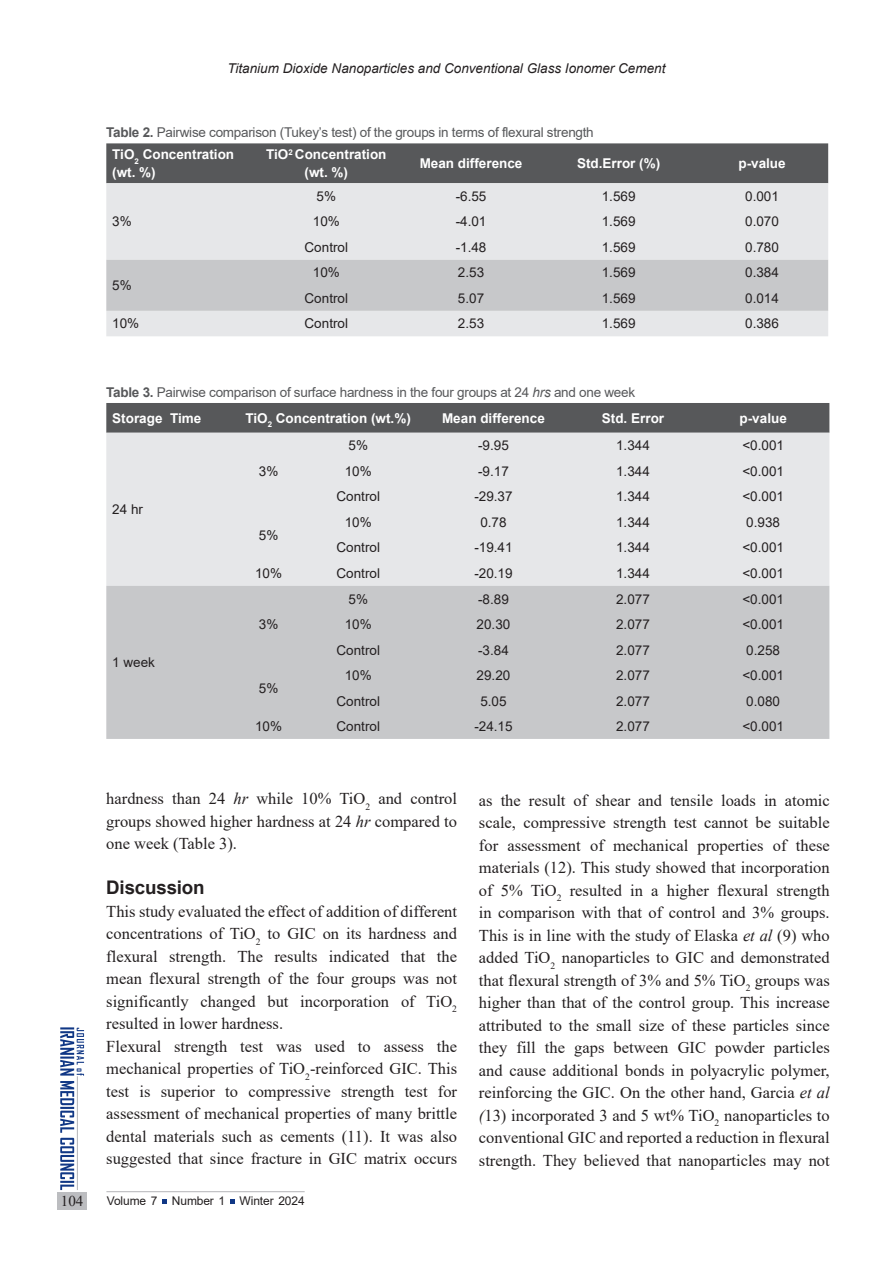
<style>
.page{position:relative;width:893px;height:1263px;background:#fff}
.page>*{position:absolute;margin:0;border:0;box-sizing:border-box;transform-origin:0 0}
.context{font:700 18.75px "Arial";letter-spacing:-.01em;color:#231f20}
.context-2{font:16.5px/22.5px "Times New Roman";color:#231f20;text-align:justify}
.t1{font:15px "Times New Roman";color:#231f20}
.t2{font:13.5px "Arial";color:#231f20}
.pic-table-t{font:13.5px "Arial";letter-spacing:-.02em;color:#57585a}
.t3{font:700 13.5px/18px "Arial";color:#fff;text-align:center}
.main_titr{font:italic 13.5px "Arial";color:#231f20}
.t4{font:12px "Arial";letter-spacing:-.01em;color:#231f20}
.t5{font:700 7.8px "Arial";color:#fff}
.s1{font-weight:700}
.s2{font-style:italic}
</style>
<div class="page">
<div style="left:58px;top:1192px;width:29px;height:17px;background:#bcbdc0"></div>
<svg style="left:60px;top:1027px;width:24px;height:163px"></svg>
<hr style="left:77px;top:1076px;width:1px;height:114px;background:#bcbdc0">
<svg style="left:162px;top:1199px;width:5px;height:5px"></svg>
<svg style="left:230px;top:1199px;width:5px;height:5px"></svg>
<hr style="left:106px;top:1191px;width:199px;height:1px;background:#bcbdc0">
<div style="left:106px;top:143px;width:722px;height:40px;background:#57585a"></div>
<div style="left:106px;top:183px;width:722px;height:153px;background:#e6e7e9"></div>
<div style="left:106px;top:260px;width:722px;height:51px;background:#c7c8ca"></div>
<div style="left:106px;top:403px;width:723px;height:30px;background:#57585a"></div>
<div style="left:106px;top:433px;width:723px;height:153px;background:#e6e7e9"></div>
<div style="left:106px;top:586px;width:723px;height:153px;background:#c7c8ca"></div>
<p class="main_titr" style="left:227px;top:60px;width:440px">Titanium Dioxide Nanoparticles and Conventional Glass Ionomer Cement</p>
<p class="pic-table-t" style="left:106px;top:123px;width:489px"><span class="s1">Table 2.</span> Pairwise comparison (Tukey’s test) of the groups in terms of flexural strength</p>
<p class="t3" style="left:420px;top:155px;width:104px">Mean difference</p>
<p class="t3" style="left:577px;top:155px;width:85px">Std.Error (%)</p>
<p class="t3" style="left:738px;top:155px;width:49px">p-value</p>
<p class="t3" style="left:266px;top:146px;width:122px">TiO<sup>2</sup> Concentration (wt. %)</p>
<p class="t3" style="left:112px;top:146px;width:123px;text-align:left">TiO<sub>2</sub> Concentration (wt. %)</p>
<p class="t2" style="left:317px;top:187px;width:21px">5%</p>
<p class="t2" style="left:456px;top:187px;width:32px">-6.55</p>
<p class="t2" style="left:602px;top:187px;width:35px">1.569</p>
<p class="t2" style="left:745px;top:187px;width:35px">0.001</p>
<p class="t2" style="left:112px;top:212px;width:21px">3%</p>
<p class="t2" style="left:313px;top:212px;width:29px">10%</p>
<p class="t2" style="left:456px;top:212px;width:32px">-4.01</p>
<p class="t2" style="left:602px;top:212px;width:35px">1.569</p>
<p class="t2" style="left:745px;top:212px;width:35px">0.070</p>
<p class="t2" style="left:305px;top:238px;width:45px">Control</p>
<p class="t2" style="left:456px;top:238px;width:32px">-1.48</p>
<p class="t2" style="left:602px;top:238px;width:35px">1.569</p>
<p class="t2" style="left:745px;top:238px;width:35px">0.780</p>
<p class="t2" style="left:313px;top:263px;width:29px">10%</p>
<p class="t2" style="left:458px;top:263px;width:28px">2.53</p>
<p class="t2" style="left:602px;top:263px;width:35px">1.569</p>
<p class="t2" style="left:745px;top:263px;width:35px">0.384</p>
<p class="t2" style="left:112px;top:276px;width:21px">5%</p>
<p class="t2" style="left:305px;top:289px;width:45px">Control</p>
<p class="t2" style="left:458px;top:289px;width:28px">5.07</p>
<p class="t2" style="left:602px;top:289px;width:35px">1.569</p>
<p class="t2" style="left:745px;top:289px;width:35px">0.014</p>
<p class="t2" style="left:112px;top:314px;width:29px">10%</p>
<p class="t2" style="left:305px;top:314px;width:45px">Control</p>
<p class="t2" style="left:458px;top:314px;width:28px">2.53</p>
<p class="t2" style="left:602px;top:314px;width:35px">1.569</p>
<p class="t2" style="left:745px;top:314px;width:35px">0.386</p>
<p class="pic-table-t" style="left:106px;top:383px;width:530px"><span class="s1">Table 3.</span> Pairwise comparison of surface hardness in the four groups at 24 <span class="s2">hrs</span> and one week</p>
<p class="t3" style="left:245px;top:409px;width:24px">TiO</p>
<p class="t3" style="left:442px;top:409px;width:104px">Mean difference</p>
<p class="t3" style="left:602px;top:409px;width:64px">Std. Error</p>
<p class="t3" style="left:740px;top:409px;width:49px">p-value</p>
<p class="t5" style="left:268px;top:419px;width:6px">2</p>
<p class="t3" style="left:112px;top:409px;width:91px">Storage Time</p>
<p class="t3" style="left:276px;top:409px;width:137px">Concentration (wt.%)</p>
<p class="t2" style="left:349px;top:436px;width:21px">5%</p>
<p class="t2" style="left:478px;top:436px;width:32px">-9.95</p>
<p class="t2" style="left:616px;top:436px;width:35px">1.344</p>
<p class="t2" style="left:742px;top:436px;width:43px">&lt;0.001</p>
<p class="t2" style="left:259px;top:462px;width:21px">3%</p>
<p class="t2" style="left:112px;top:500px;width:32px">24 hr</p>
<p class="t2" style="left:345px;top:462px;width:29px">10%</p>
<p class="t2" style="left:478px;top:462px;width:32px">-9.17</p>
<p class="t2" style="left:616px;top:462px;width:35px">1.344</p>
<p class="t2" style="left:742px;top:462px;width:43px">&lt;0.001</p>
<p class="t2" style="left:336px;top:487px;width:45px">Control</p>
<p class="t2" style="left:474px;top:487px;width:40px">-29.37</p>
<p class="t2" style="left:616px;top:487px;width:35px">1.344</p>
<p class="t2" style="left:742px;top:487px;width:43px">&lt;0.001</p>
<p class="t2" style="left:345px;top:513px;width:29px">10%</p>
<p class="t2" style="left:480px;top:513px;width:28px">0.78</p>
<p class="t2" style="left:616px;top:513px;width:35px">1.344</p>
<p class="t2" style="left:746px;top:513px;width:35px">0.938</p>
<p class="t2" style="left:112px;top:653px;width:44px">1 week</p>
<p class="t2" style="left:259px;top:526px;width:21px">5%</p>
<p class="t2" style="left:336px;top:538px;width:45px">Control</p>
<p class="t2" style="left:474px;top:538px;width:40px">-19.41</p>
<p class="t2" style="left:616px;top:538px;width:35px">1.344</p>
<p class="t2" style="left:742px;top:538px;width:43px">&lt;0.001</p>
<p class="t2" style="left:255px;top:564px;width:29px">10%</p>
<p class="t2" style="left:336px;top:564px;width:45px">Control</p>
<p class="t2" style="left:474px;top:564px;width:40px">-20.19</p>
<p class="t2" style="left:616px;top:564px;width:35px">1.344</p>
<p class="t2" style="left:742px;top:564px;width:43px">&lt;0.001</p>
<p class="t2" style="left:349px;top:589px;width:21px">5%</p>
<p class="t2" style="left:478px;top:589px;width:32px">-8.89</p>
<p class="t2" style="left:616px;top:589px;width:35px">2.077</p>
<p class="t2" style="left:742px;top:589px;width:43px">&lt;0.001</p>
<p class="t2" style="left:259px;top:615px;width:21px">3%</p>
<p class="t2" style="left:345px;top:615px;width:29px">10%</p>
<p class="t2" style="left:477px;top:615px;width:35px">20.30</p>
<p class="t2" style="left:616px;top:615px;width:35px">2.077</p>
<p class="t2" style="left:742px;top:615px;width:43px">&lt;0.001</p>
<p class="t2" style="left:336px;top:640px;width:45px">Control</p>
<p class="t2" style="left:478px;top:640px;width:32px">-3.84</p>
<p class="t2" style="left:616px;top:640px;width:35px">2.077</p>
<p class="t2" style="left:746px;top:640px;width:35px">0.258</p>
<p class="t2" style="left:345px;top:666px;width:29px">10%</p>
<p class="t2" style="left:477px;top:666px;width:35px">29.20</p>
<p class="t2" style="left:616px;top:666px;width:35px">2.077</p>
<p class="t2" style="left:742px;top:666px;width:43px">&lt;0.001</p>
<p class="t2" style="left:259px;top:679px;width:21px">5%</p>
<p class="t2" style="left:336px;top:691px;width:45px">Control</p>
<p class="t2" style="left:480px;top:691px;width:28px">5.05</p>
<p class="t2" style="left:616px;top:691px;width:35px">2.077</p>
<p class="t2" style="left:746px;top:691px;width:35px">0.080</p>
<p class="t2" style="left:255px;top:717px;width:29px">10%</p>
<p class="t2" style="left:336px;top:717px;width:45px">Control</p>
<p class="t2" style="left:474px;top:717px;width:40px">-24.15</p>
<p class="t2" style="left:616px;top:717px;width:35px">2.077</p>
<p class="t2" style="left:742px;top:717px;width:43px">&lt;0.001</p>
<p class="context-2" style="left:106px;top:787px;width:352px">hardness than 24 <span class="s2">hr</span> while 10% TiO<sub>2</sub> and control groups showed higher hardness at 24 <span class="s2">hr</span> compared to one week (Table 3).</p>
<p class="context" style="left:106px;top:874px;width:100px">Discussion</p>
<p class="context-2" style="left:106px;top:899px;width:352px">This study evaluated the effect of addition of different concentrations of TiO<sub>2</sub> to GIC on its hardness and flexural strength. The results indicated that the mean flexural strength of the four groups was not significantly changed but incorporation of TiO<sub>2 </sub>resulted in lower hardness.</p>
<p class="context-2" style="left:106px;top:1034px;width:352px">Flexural strength test was used to assess the mechanical properties of TiO<sub>2</sub>-reinforced GIC. This test is superior to compressive strength test for assessment of mechanical properties of many brittle dental materials such as cements (11). It was also suggested that since fracture in GIC matrix occurs</p>
<p class="t1" style="left:61px;top:1190px;width:24px">104</p>
<p class="t4" style="left:107px;top:1192px;width:199px">Volume 7 Number 1 Winter 2024</p>
<p class="context-2" style="left:479px;top:788px;width:352px">as the result of shear and tensile loads in atomic scale, compressive strength test cannot be suitable for assessment of mechanical properties of these materials (12). This study showed that incorporation of 5% TiO<sub>2</sub> resulted in a higher flexural strength in comparison with that of control and 3% groups.<br>This is in line with the study of Elaska <span class="s2">et al</span> (9) who added TiO<sub>2</sub> nanoparticles to GIC and demonstrated that flexural strength of 3% and 5% TiO<sub>2</sub> groups was higher than that of the control group. This increase attributed to the small size of these particles since they fill the gaps between GIC powder particles and cause additional bonds in polyacrylic polymer, reinforcing the GIC. On the other hand, Garcia <span class="s2">et al (</span>13) incorporated 3 and 5 wt% TiO<sub>2</sub> nanoparticles to conventional GIC and reported a reduction in flexural strength. They believed that nanoparticles may not</p>
</div>
